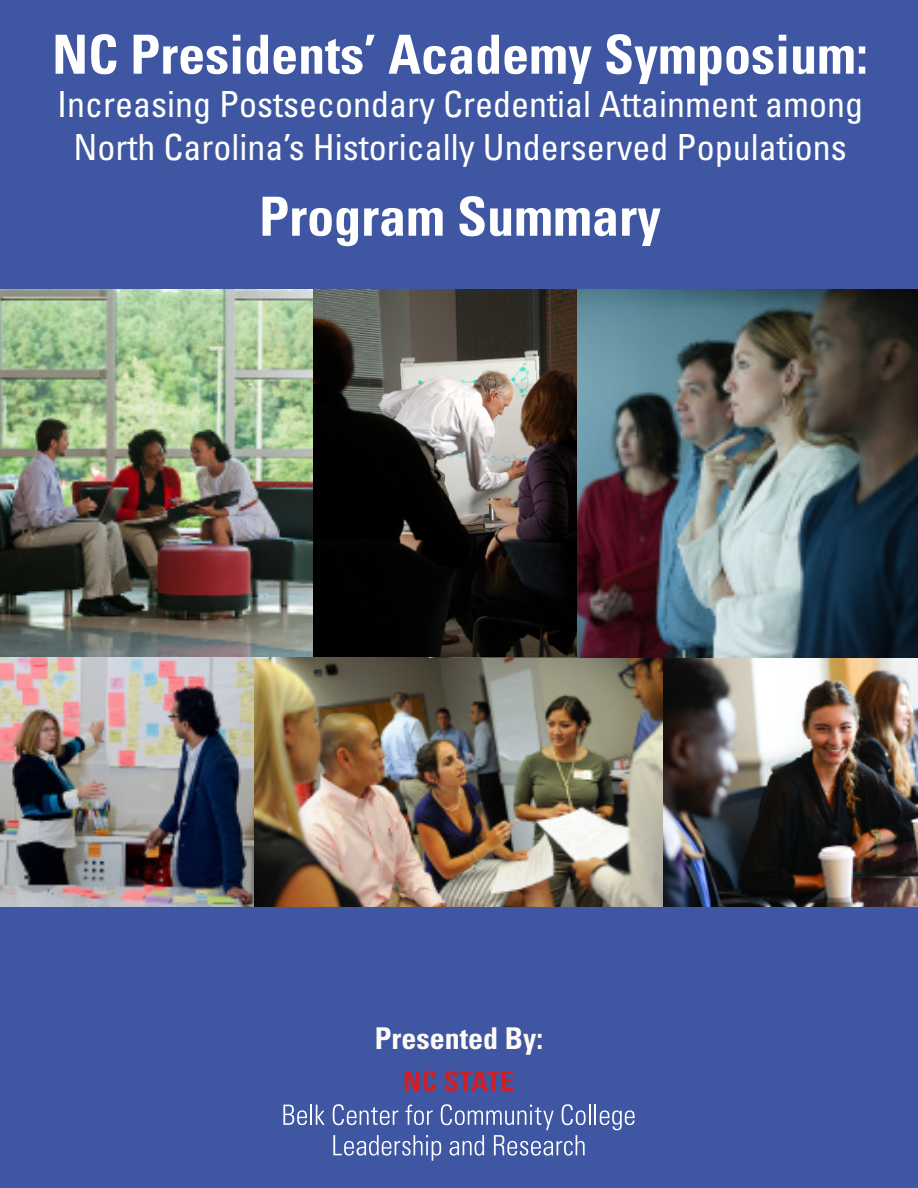
<style>
.page{position:relative;width:918px;height:1188px;background:#fff}
.page>*{position:absolute;margin:0;border:0;box-sizing:border-box;transform-origin:0 0}
.t1{font:700 condensed 54px "Univers LT Std";color:#fff}
.t2{font:condensed 36px/43.2px "Univers LT Std";color:#fff;text-align:center}
.t3{font:700 condensed 30px "Univers LT Std";color:#fffaf5}
</style>
<div class="page">
<img style="left:663px;top:658px;width:255px;height:249px">
<img style="left:0;top:656px;width:255px;height:251px">
<img style="left:255px;top:656px;width:408px;height:251px">
<div style="left:0;top:907px;width:918px;height:281px;background:#3f57a2"></div>
<img style="left:429px;top:288px;width:489px;height:370px">
<img style="left:0;top:288px;width:313px;height:368px">
<img style="left:313px;top:288px;width:264px;height:369px">
<div style="left:0;top:0;width:918px;height:288px;background:#3f57a2"></div>
<svg style="left:405px;top:1071px;width:31px;height:20px"></svg>
<svg style="left:444px;top:1071px;width:69px;height:20px"></svg>
<svg style="left:283px;top:1105px;width:24px;height:20px"></svg>
<hr style="left:310px;top:1105px;width:2px;height:20px;background:#fff">
<svg style="left:316px;top:1105px;width:9px;height:20px"></svg>
<hr style="left:589px;top:1105px;width:2px;height:20px;background:#fff">
<svg style="left:595px;top:1105px;width:40px;height:25px"></svg>
<svg style="left:333px;top:1104px;width:253px;height:57px"></svg>
<p class="t1" style="left:52px;top:21px;width:817px">NC Presidents’ Academy Symposium:</p>
<p class="t2" style="left:57px;top:82px;width:807px">Increasing Postsecondary Credential Attainment among<br>North Carolina’s Historically Underserved Populations</p>
<p class="t1" style="left:259px;top:183px;width:403px">Program Summary</p>
<p class="t3" style="left:375px;top:1020px;width:170px">Presented By:</p>
</div>
